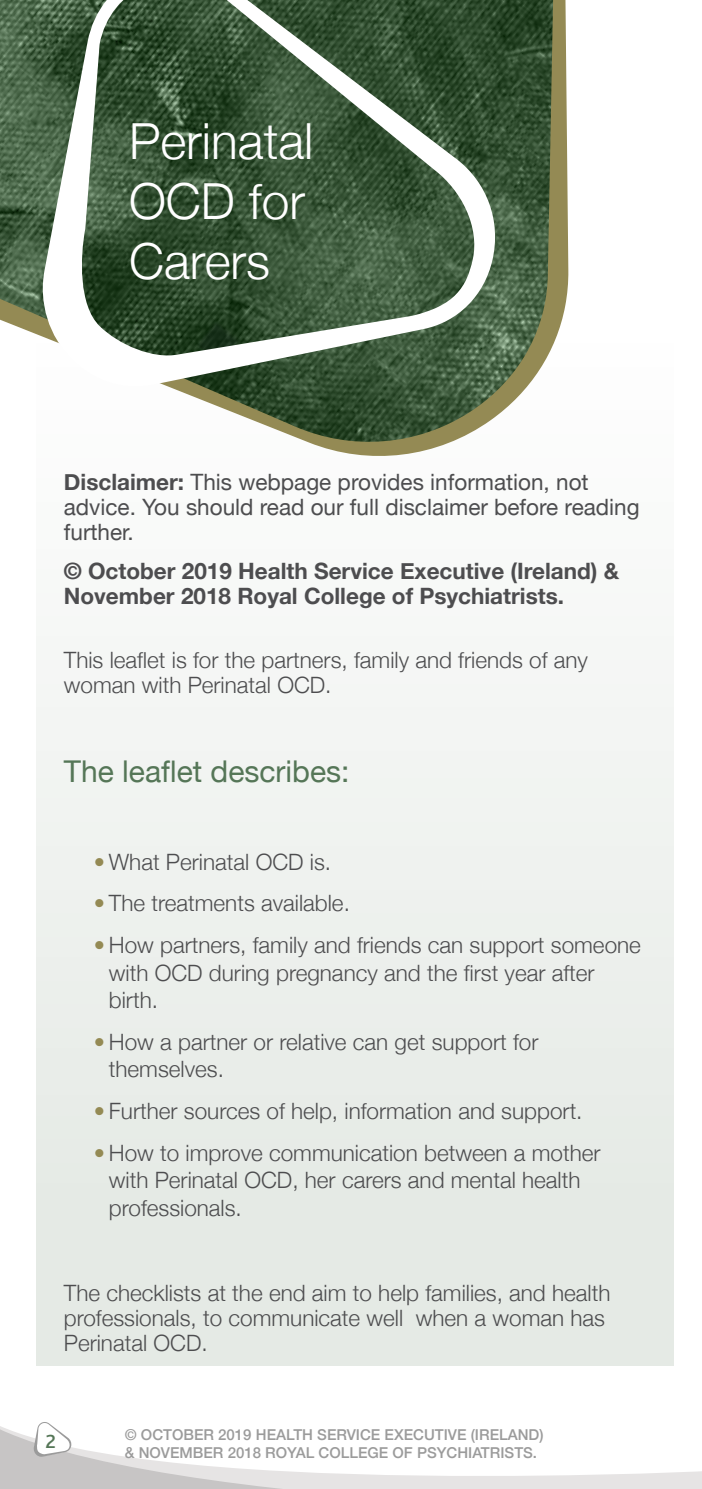
<style>
.page{position:relative;width:702px;height:1489px;background:#fff}
.page>*{position:absolute;margin:0;border:0;box-sizing:border-box;transform-origin:0 0}
.t1{font:300 49.75px/59.8px "Helvetica Neue";color:#fff}
.t2{font:30px "Helvetica Neue";color:#557657}
.t3{font:300 22.5px/27.5px "Helvetica Neue";color:#4d4d4f}
.t4{font:22.5px/25px "Helvetica Neue";color:#4d4d4f}
.t5{font:700 22.5px/25px "Helvetica Neue";color:#4d4d4f}
.t6{font:500 20px "Bliss Pro";color:#557657}
.t7{font:500 15px/18px "Helvetica Neue";color:#9b9b9b}
.s1{font-weight:700}
.s2{color:#948a54}
</style>
<div class="page">
<svg style="left:0;top:1426px;width:689px;height:62px"></svg>
<svg style="left:33px;top:1422px;width:39px;height:34px"></svg>
<div style="left:36px;top:38px;width:638px;height:1328px;background:linear-gradient(to bottom,#fff,#e3e8e3)"></div>
<svg style="left:36px;top:0;width:532px;height:466px"></svg>
<img style="left:0;top:0;width:553px;height:451px">
<svg style="left:38px;top:0;width:463px;height:386px"></svg>
<h1 class="t1" style="left:129px;top:108px;width:186px">Perinatal<br>OCD for<br>Carers</h1>
<p class="t4" style="left:64px;top:470px;width:577px"><span class="s1">Disclaimer:</span> This webpage provides information, not advice. You should read our full disclaimer before reading further.</p>
<p class="t5" style="left:64px;top:559px;width:557px">© October 2019 Health Service Executive (Ireland) &amp;<br>November 2018 Royal College of Psychiatrists.</p>
<p class="t3" style="left:64px;top:646px;width:525px;line-height:25px">This leaflet is for the partners, family and friends of any woman with Perinatal OCD.</p>
<h2 class="t2" style="left:64px;top:749px;width:287px">The leaflet describes:</h2>
<p class="t3" style="left:94px;top:846px;width:239px"><span class="s2">•</span> What Perinatal OCD is.</p>
<p class="t3" style="left:94px;top:888px;width:257px"><span class="s2">•</span> The treatments available.</p>
<p class="t3" style="left:109px;top:929px;width:533px;text-indent:-15px"><span class="s2">•</span> How partners, family and friends can support someone with OCD during pregnancy and the first year after birth.</p>
<p class="t3" style="left:109px;top:1026px;width:431px;text-indent:-15px"><span class="s2">•</span> How a partner or relative can get support for themselves.</p>
<p class="t3" style="left:94px;top:1095px;width:490px"><span class="s2">•</span> Further sources of help, information and support.</p>
<p class="t3" style="left:109px;top:1137px;width:493px;text-indent:-15px"><span class="s2">•</span> How to improve communication between a mother with Perinatal OCD, her carers and mental health professionals.</p>
<p class="t3" style="left:64px;top:1278px;width:548px;line-height:25px">The checklists at the end aim to help families, and health professionals, to communicate well when a woman has<br>Perinatal OCD.</p>
<p class="t6" style="left:45px;top:1428px;width:12px">2</p>
<p class="t7" style="left:125px;top:1424px;width:420px">© OCTOBER 2019 HEALTH SERVICE EXECUTIVE (IRELAND) &amp; NOVEMBER 2018 ROYAL COLLEGE OF PSYCHIATRISTS.</p>
</div>
